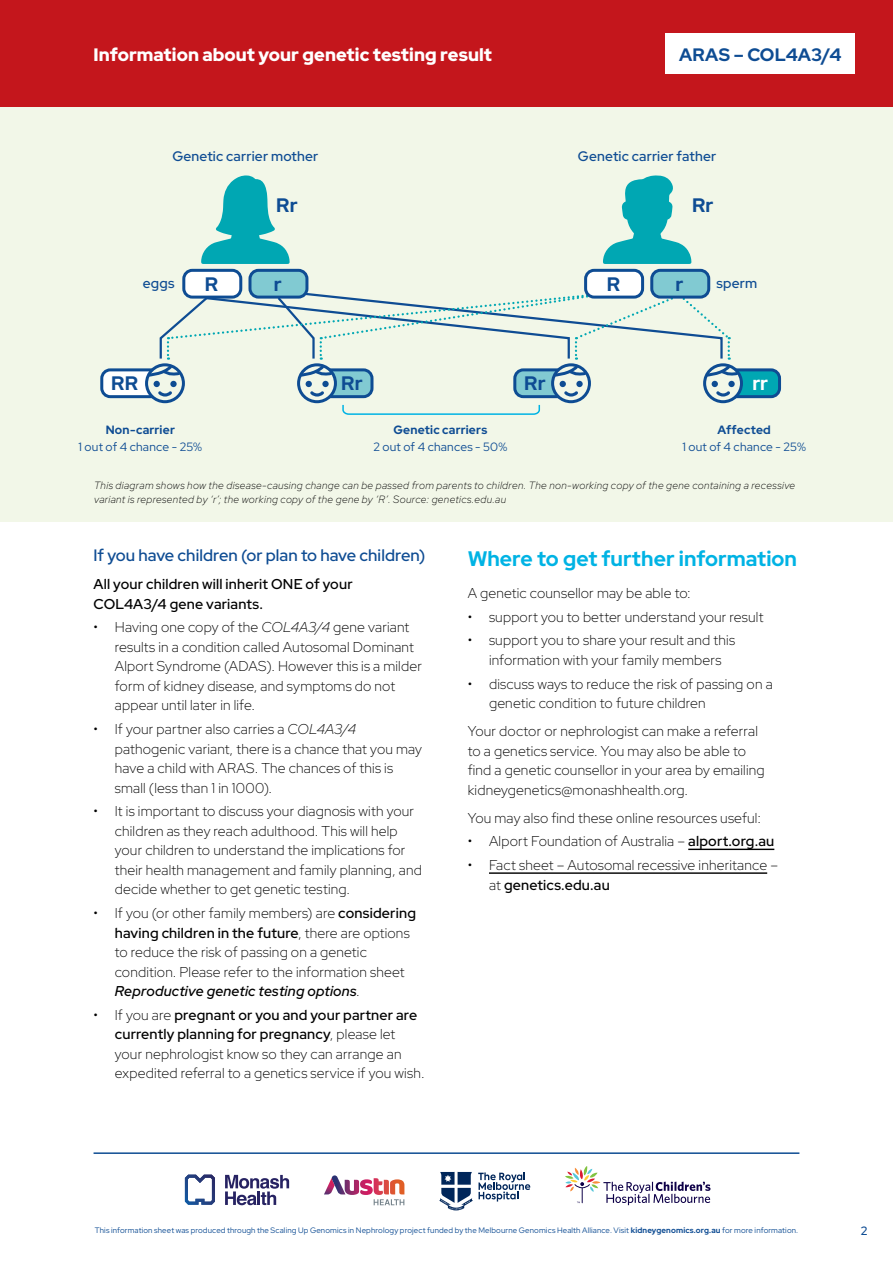
<style>
.page{position:relative;width:893px;height:1263px;background:#fff}
.page>*{position:absolute;margin:0;border:0;box-sizing:border-box;transform-origin:0 0}
.t1{font:700 21px "Red Hat Display";letter-spacing:.005em;color:#00b3e4}
.t2{font:700 19.5px "Red Hat Display";letter-spacing:.01em;color:#0e4c93}
.t3{font:700 19.5px "Red Hat Display";color:#fff}
.t4{font:900 18px "Red Hat Display";letter-spacing:.005em;color:#fff}
.t5{font:700 18px "Red Hat Display";letter-spacing:.005em;color:#0e4c93}
.t6{font:600 16.5px "Red Hat Display";color:#0e4c93}
.t7{font:300 14.25px/19.5px "Red Hat Display";letter-spacing:.015em;color:#000}
.t8{font:500 14.25px/19.5px "Red Hat Display";letter-spacing:.015em;color:#000}
.t9{font:500 13.8px "Red Hat Display";letter-spacing:.015em;color:#0e4c93}
.t10{font:12px "Red Hat Display";letter-spacing:.015em;color:#0e4c93}
.t11{font:700 12px "Red Hat Display";letter-spacing:.02em;color:#0e4c93}
.t12{font:600 12px "Red Hat Display";color:#0e4c93}
.t13{font:italic 300 10.5px/13.5px "Red Hat Display";letter-spacing:.03em;color:#000}
.t14{font:7.8px "Red Hat Display";letter-spacing:.02em;color:#0e4c93}
.s1{font-style:italic}
.s2{font-weight:500}
.s3{font-weight:500;font-style:italic}
.s4{font-weight:600}
.s5{font-weight:700}
</style>
<div class="page">
<div style="left:0;top:106px;width:893px;height:416px;background:#f2f7e8"></div>
<svg style="left:603px;top:175px;width:88px;height:89px"></svg>
<svg style="left:201px;top:175px;width:89px;height:89px"></svg>
<div style="left:652px;top:270px;width:57px;height:27px;background:#81cad2;border-radius:9px"></div>
<div style="left:650px;top:269px;width:60px;height:30px;border:3px solid #0e4c93;border-radius:9px"></div>
<div style="left:586px;top:270px;width:57px;height:27px;background:#fff;border-radius:9px"></div>
<div style="left:584px;top:269px;width:60px;height:30px;border:3px solid #0e4c93;border-radius:9px"></div>
<div style="left:184px;top:270px;width:57px;height:27px;background:#fff;border-radius:9px"></div>
<div style="left:182px;top:269px;width:60px;height:30px;border:3px solid #0e4c93;border-radius:9px"></div>
<div style="left:250px;top:270px;width:57px;height:27px;background:#81cad2;border-radius:9px"></div>
<div style="left:248px;top:269px;width:60px;height:30px;border:3px solid #0e4c93;border-radius:9px"></div>
<div style="left:102px;top:370px;width:73px;height:27px;background:#fff;border-radius:9px"></div>
<div style="left:100px;top:368px;width:77px;height:30px;border:3px solid #0e4c93;border-radius:9px"></div>
<div style="left:714px;top:370px;width:65px;height:27px;background:#00a7b3;border-radius:9px"></div>
<div style="left:713px;top:368px;width:68px;height:30px;border:3px solid #0e4c93;border-radius:9px"></div>
<svg style="left:342px;top:404px;width:199px;height:11px"></svg>
<div style="left:0;top:0;width:893px;height:106px;background:#c4161c"></div>
<hr style="left:688px;top:849px;width:86px;height:1px;background:#000">
<hr style="left:489px;top:872px;width:278px;height:2px;background:#000">
<div style="left:665px;top:33px;width:190px;height:40px;background:#fff"></div>
<hr style="left:94px;top:1152px;width:705px;height:2px;background:#0e4c93">
<svg style="left:324px;top:1175px;width:80px;height:30px"></svg>
<svg style="left:439px;top:1172px;width:91px;height:38px"></svg>
<svg style="left:225px;top:1175px;width:64px;height:30px"></svg>
<svg style="left:185px;top:1174px;width:30px;height:31px"></svg>
<svg style="left:565px;top:1166px;width:145px;height:39px"></svg>
<svg style="left:147px;top:365px;width:36px;height:37px"></svg>
<div style="left:145px;top:363px;width:40px;height:40px;border:3px solid #0e4c93;border-radius:50%"></div>
<svg style="left:553px;top:365px;width:36px;height:37px"></svg>
<div style="left:551px;top:363px;width:40px;height:40px;border:3px solid #0e4c93;border-radius:50%"></div>
<svg style="left:299px;top:365px;width:36px;height:37px"></svg>
<div style="left:297px;top:363px;width:40px;height:40px;border:3px solid #0e4c93;border-radius:50%"></div>
<svg style="left:705px;top:365px;width:36px;height:37px"></svg>
<svg style="left:147px;top:291px;width:594px;height:106px"></svg>
<div style="left:728px;top:381px;width:7px;height:6px;background:#0e4c93;border-radius:50%"></div>
<div style="left:703px;top:363px;width:40px;height:40px;border:3px solid #0e4c93;border-radius:50%"></div>
<p class="t4" style="left:94px;top:43px;width:400px">Information about your genetic testing result</p>
<p class="t5" style="left:679px;top:43px;width:164px">ARAS – COL4A3/4</p>
<p class="t9" style="left:172px;top:147px;width:147px">Genetic carrier mother</p>
<p class="t9" style="left:578px;top:147px;width:140px">Genetic carrier father</p>
<h2 class="t2" style="left:276px;top:193px;width:23px">Rr</h2>
<h2 class="t2" style="left:692px;top:193px;width:23px">Rr</h2>
<h2 class="t2" style="left:205px;top:271px;width:15px">R</h2>
<h2 class="t2" style="left:274px;top:271px;width:9px">r</h2>
<h2 class="t2" style="left:607px;top:271px;width:15px">R</h2>
<h2 class="t2" style="left:675px;top:271px;width:9px">r</h2>
<p class="t9" style="left:143px;top:274px;width:33px">eggs</p>
<p class="t9" style="left:716px;top:274px;width:42px">sperm</p>
<h2 class="t2" style="left:111px;top:371px;width:28px">RR</h2>
<h2 class="t2" style="left:341px;top:371px;width:23px">Rr</h2>
<h2 class="t2" style="left:524px;top:371px;width:23px">Rr</h2>
<h2 class="t3" style="left:752px;top:371px;width:17px">rr</h2>
<p class="t11" style="left:106px;top:422px;width:71px">Non-carrier</p>
<p class="t10" style="left:79px;top:439px;width:125px">1 out of 4 chance - 25%</p>
<p class="t11" style="left:393px;top:422px;width:95px">Genetic carriers</p>
<p class="t10" style="left:373px;top:439px;width:135px">2 out of 4 chances - 50%</p>
<p class="t11" style="left:717px;top:422px;width:55px">Affected</p>
<p class="t10" style="left:682px;top:439px;width:125px">1 out of 4 chance - 25%</p>
<p class="t13" style="left:94px;top:478px;width:703px">This diagram shows how the disease-causing change can be passed from parents to children. The non-working copy of the gene containing a recessive variant is represented by ‘r’; the working copy of the gene by ‘R’. Source: genetics.edu.au</p>
<p class="t6" style="left:94px;top:545px;width:333px">If you have children (or plan to have children)</p>
<p class="t8" style="left:94px;top:574px;width:261px">All your children will inherit ONE of your<br>COL4A3/4 gene variants.</p>
<p class="t7" style="left:115px;top:617px;width:309px;text-indent:-21px">• Having one copy of the <span class="s1">COL4A3/4</span> gene variant results in a condition called Autosomal Dominant Alport Syndrome (ADAS). However this is a milder form of kidney disease, and symptoms do not appear until later in life.</p>
<p class="t7" style="left:115px;top:719px;width:309px;text-indent:-21px">• If your partner also carries a <span class="s1">COL4A3/4 </span>pathogenic variant, there is a chance that you may have a child with ARAS. The chances of this is small (less than 1 in 1000).</p>
<p class="t7" style="left:115px;top:801px;width:309px;text-indent:-21px">• It is important to discuss your diagnosis with your children as they reach adulthood. This will help your children to understand the implications for their health management and family planning, and decide whether to get genetic testing.</p>
<p class="t7" style="left:115px;top:903px;width:303px;text-indent:-21px">• If you (or other family members) are <span class="s2">considering having children in the future</span>, there are options to reduce the risk of passing on a genetic condition. Please refer to the information sheet <span class="s3">Reproductive genetic testing options</span>.</p>
<p class="t7" style="left:115px;top:1005px;width:311px;text-indent:-21px">• If you are <span class="s2">pregnant or you and your partner are currently planning for pregnancy</span>, please let your nephrologist know so they can arrange an expedited referral to a genetics service if you wish.</p>
<h1 class="t1" style="left:468px;top:545px;width:331px">Where to get further information</h1>
<p class="t7" style="left:468px;top:583px;width:225px">A genetic counsellor may be able to:</p>
<p class="t7" style="left:468px;top:607px;width:297px">• support you to better understand your result</p>
<p class="t7" style="left:468px;top:630px;width:269px;text-align:center">• support you to share your result and this information with your family members</p>
<p class="t7" style="left:489px;top:674px;width:285px;text-indent:-21px">• discuss ways to reduce the risk of passing on a genetic condition to future children</p>
<p class="t7" style="left:468px;top:721px;width:298px">Your doctor or nephrologist can make a referral to a genetics service. You may also be able to find a genetic counsellor in your area by emailing kidneygenetics@monashhealth.org.</p>
<p class="t7" style="left:468px;top:808px;width:295px">You may also find these online resources useful:</p>
<p class="t7" style="left:468px;top:831px;width:308px">• Alport Foundation of Australia – <span class="s4">alport.org.au</span></p>
<p class="t7" style="left:489px;top:855px;width:291px;text-indent:-21px">• Fact sheet – Autosomal recessive inheritance – at <span class="s4">genetics.edu.au</span></p>
<p class="t14" style="left:95px;top:1226px;width:705px">This information sheet was produced through the Scaling Up Genomics in Nephrology project funded by the Melbourne Genomics Health Alliance. Visit <span class="s5">kidneygenomics.org.au</span> for more information.</p>
<p class="t12" style="left:861px;top:1223px;width:8px">2</p>
</div>
